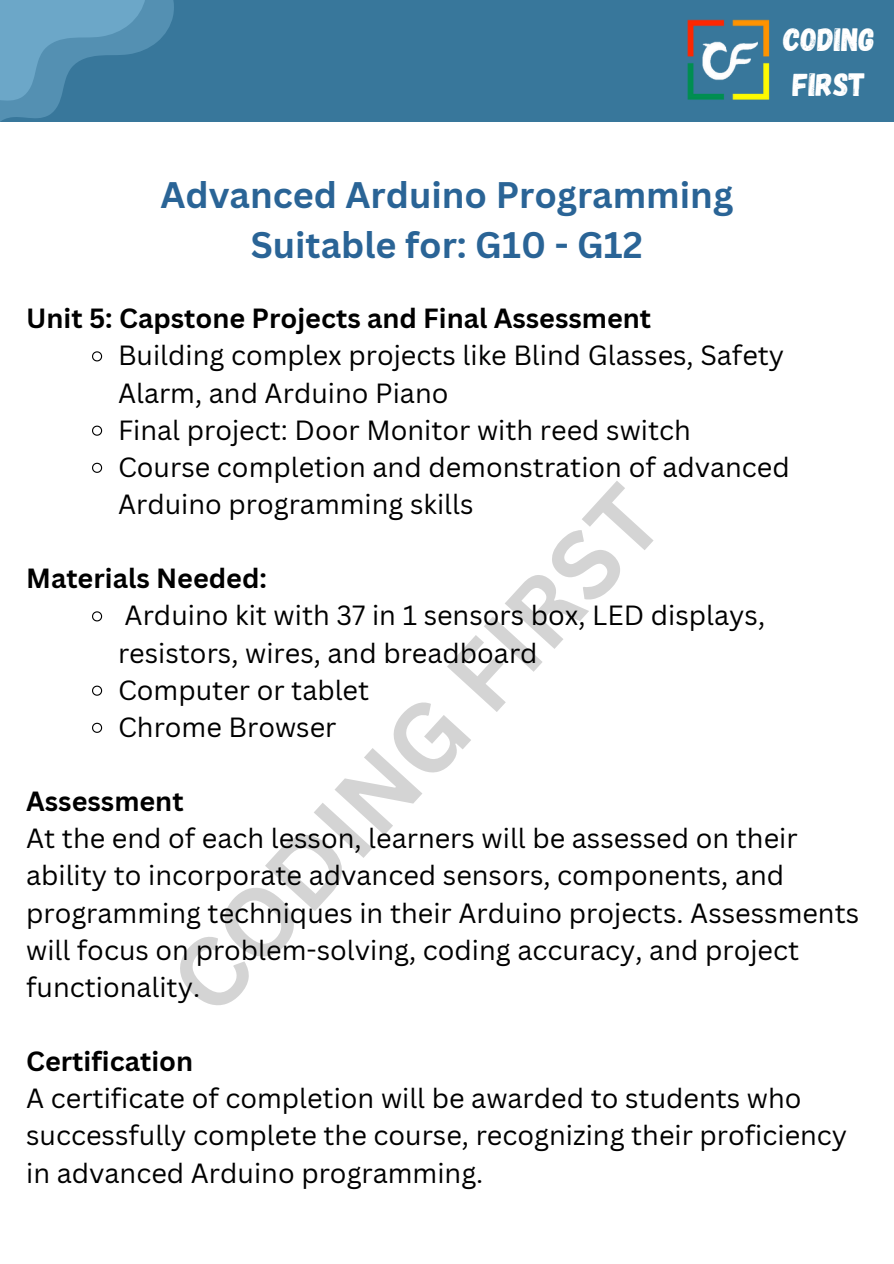
<style>
.page{position:relative;width:894px;height:1264px;background:#fff}
.page>*{position:absolute;margin:0;border:0;box-sizing:border-box;transform-origin:0 0}
.t1{font:700 94.5px "Canva Sans";color:#000}
.t2{font:700 36px/49.5px "Canva Sans";color:#2a6496;text-align:center}
.t3{font:32.25px/45px "Gagalin";color:#fff}
.t4{font:27px/37.2px "Canva Sans";color:#000}
.t5{font:700 27px "Canva Sans";color:#000}
</style>
<div class="page">
<div style="left:0;top:0;width:893px;height:121px;background:#38779b"></div>
<svg style="left:0;top:0;width:174px;height:122px"></svg>
<img style="left:687px;top:19px;width:83px;height:81px">
<svg style="left:92px;top:351px;width:11px;height:11px"></svg>
<svg style="left:92px;top:425px;width:11px;height:11px"></svg>
<svg style="left:92px;top:462px;width:11px;height:11px"></svg>
<svg style="left:92px;top:611px;width:11px;height:11px"></svg>
<svg style="left:92px;top:685px;width:11px;height:11px"></svg>
<svg style="left:92px;top:722px;width:11px;height:11px"></svg>
<p class="t2" style="left:160px;top:170px;width:574px">Advanced Arduino Programming<br>Suitable for: G10 - G12</p>
<p class="t3" style="left:783px;top:15px;width:93px">CODING<br>FIRST</p>
<p class="t5" style="left:26px;top:299px;width:626px">Unit 5: Capstone Projects and Final Assessment</p>
<h3 class="t4" style="left:118px;top:336px;width:667px">Building complex projects like Blind Glasses, Safety<br>Alarm, and Arduino Piano</h3>
<h2 class="t4" style="left:118px;top:410px;width:574px">Final project: Door Monitor with reed switch</h2>
<h4 class="t4" style="left:118px;top:448px;width:673px">Course completion and demonstration of advanced<br>Arduino programming skills</h4>
<h1 class="t1" style="left:141px;top:954px;width:673px;rotate:-48deg">CODING FIRST</h1>
<p class="t5" style="left:26px;top:559px;width:242px">Materials Needed:</p>
<p class="t4" style="left:118px;top:596px;width:648px">Arduino kit with 37 in 1 sensors box, LED displays, resistors, wires, and breadboard</p>
<p class="t4" style="left:118px;top:670px;width:253px">Computer or tablet</p>
<h4 class="t4" style="left:118px;top:707px;width:220px">Chrome Browser</h4>
<p class="t5" style="left:26px;top:782px;width:159px">Assessment</p>
<p class="t4" style="left:26px;top:819px;width:834px">At the end of each lesson, learners will be assessed on their ability to incorporate advanced sensors, components, and programming techniques in their Arduino projects. Assessments will focus on problem-solving, coding accuracy, and project functionality.</p>
<p class="t5" style="left:26px;top:1042px;width:168px">Certification</p>
<p class="t4" style="left:26px;top:1079px;width:822px">A certificate of completion will be awarded to students who successfully complete the course, recognizing their proficiency in advanced Arduino programming.</p>
</div>
